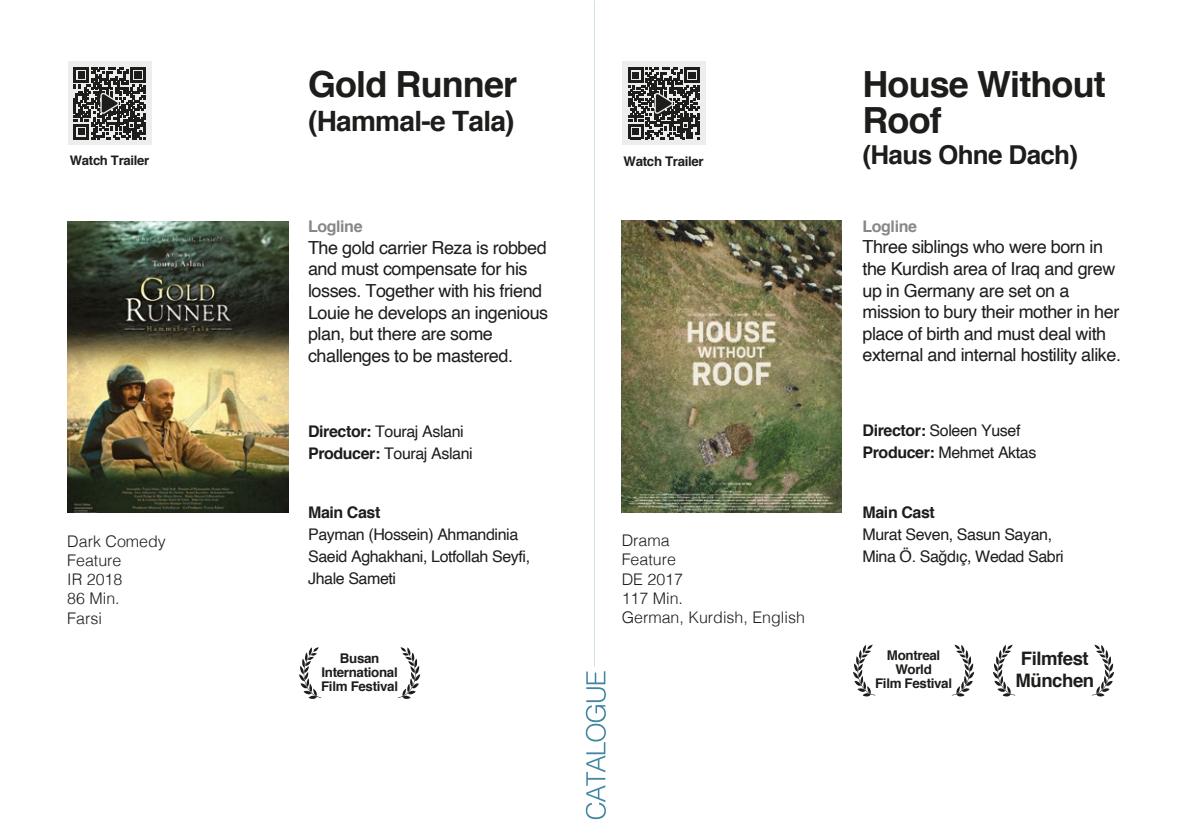
<style>
.page{position:relative;width:1191px;height:839px;background:#fff}
.page>*{position:absolute;margin:0;border:0;box-sizing:border-box;transform-origin:0 0}
.t1{font:700 36px/36px "Helvetica";letter-spacing:-.025em;color:#1d1d1b}
.t2{font:700 28px "Helvetica";letter-spacing:-.025em;color:#1d1d1b}
.t3{font:700 26px "Helvetica";letter-spacing:-.025em;color:#1d1d1b}
.t4{font:700 18.6px/21.6px "Helvetica";letter-spacing:-.025em;color:#1d1d1b}
.t5{font:18px/21.6px "Helvetica";letter-spacing:-.025em;color:#1d1d1b}
.t6{font:16px/22px "Helvetica";letter-spacing:-.025em;color:#1d1d1b}
.t7{font:300 16px/19.2px "Helvetica";color:#1d1d1b}
.t8{font:700 16px "Helvetica";letter-spacing:-.025em;color:#1d1d1b}
.t9{font:700 16px "Helvetica";letter-spacing:-.025em;color:#878787}
.t10{font:700 13.4px/14px "Helvetica";letter-spacing:-.025em;color:#1d1d1b;text-align:center}
.t11{font:700 13.2px "Helvetica";letter-spacing:-.025em;color:#1d1d1b}
.s1{font-weight:700}
</style>
<div class="page">
<svg style="left:586px;top:671px;width:20px;height:147px"></svg>
<img style="left:67px;top:221px;width:221px;height:291px">
<div style="left:68px;top:61px;width:83px;height:84px;background:#ededed"></div>
<img style="left:74px;top:67px;width:72px;height:387px">
<svg style="left:398px;top:647px;width:22px;height:51px"></svg>
<svg style="left:299px;top:647px;width:22px;height:51px"></svg>
<div style="left:622px;top:61px;width:83px;height:84px;background:#ededed"></div>
<img style="left:621px;top:220px;width:220px;height:292px">
<svg style="left:952px;top:644px;width:22px;height:52px"></svg>
<svg style="left:853px;top:644px;width:22px;height:52px"></svg>
<svg style="left:1091px;top:644px;width:23px;height:52px"></svg>
<svg style="left:993px;top:644px;width:22px;height:52px"></svg>
<svg style="left:628px;top:67px;width:71px;height:387px"></svg>
<p class="t11" style="left:70px;top:150px;width:81px">Watch Trailer</p>
<p class="t7" style="left:67px;top:530px;width:100px">Dark Comedy<br>Feature<br>IR 2018<br>86 Min.<br>Farsi</p>
<h1 class="t1" style="left:308px;top:67px;width:211px">Gold Runner</h1>
<h2 class="t2" style="left:308px;top:98px;width:208px">(Hammal-e Tala)</h2>
<p class="t9" style="left:308px;top:213px;width:56px">Logline</p>
<p class="t5" style="left:308px;top:237px;width:242px">The gold carrier Reza is robbed and must compensate for his losses. Together with his friend<br>Louie he develops an ingenious plan, but there are some challenges to be mastered.</p>
<p class="t6" style="left:308px;top:420px;width:166px"><span class="s1">Director:</span> Touraj Aslani<br><span class="s1">Producer:</span> Touraj Aslani</p>
<p class="t8" style="left:308px;top:499px;width:74px">Main Cast</p>
<p class="t6" style="left:308px;top:523px;width:224px">Payman (Hossein) Ahmandinia<br>Saeid Aghakhani, Lotfollah Seyfi,<br>Jhale Sameti</p>
<p class="t10" style="left:321px;top:651px;width:78px">Busan<br>International<br>Film Festival</p>
<h1 class="t1" style="left:862px;top:66px;width:245px">House Without<br>Roof</h1>
<p class="t11" style="left:623px;top:150px;width:82px">Watch Trailer</p>
<h3 class="t3" style="left:862px;top:134px;width:217px">(Haus Ohne Dach)</h3>
<p class="t9" style="left:862px;top:213px;width:56px">Logline</p>
<p class="t5" style="left:862px;top:236px;width:260px">Three siblings who were born in the Kurdish area of Iraq and grew up in Germany are set on a mission to bury their mother in her place of birth and must deal with external and internal hostility alike.</p>
<p class="t7" style="left:621px;top:529px;width:185px">Drama<br>Feature<br>DE 2017<br>117 Min.<br>German, Kurdish, English</p>
<p class="t6" style="left:862px;top:420px;width:175px"><span class="s1">Director:</span> Soleen Yusef<br><span class="s1">Producer:</span> Mehmet Aktas</p>
<p class="t8" style="left:862px;top:499px;width:74px">Main Cast</p>
<p class="t6" style="left:862px;top:523px;width:203px">Murat Seven, Sasun Sayan,<br>Mina Ö. Sağdıç, Wedad Sabri</p>
<p class="t10" style="left:875px;top:648px;width:78px">Montreal<br>World<br>Film Festival</p>
<p class="t4" style="left:1015px;top:647px;width:80px">Filmfest<br>München</p>
</div>
